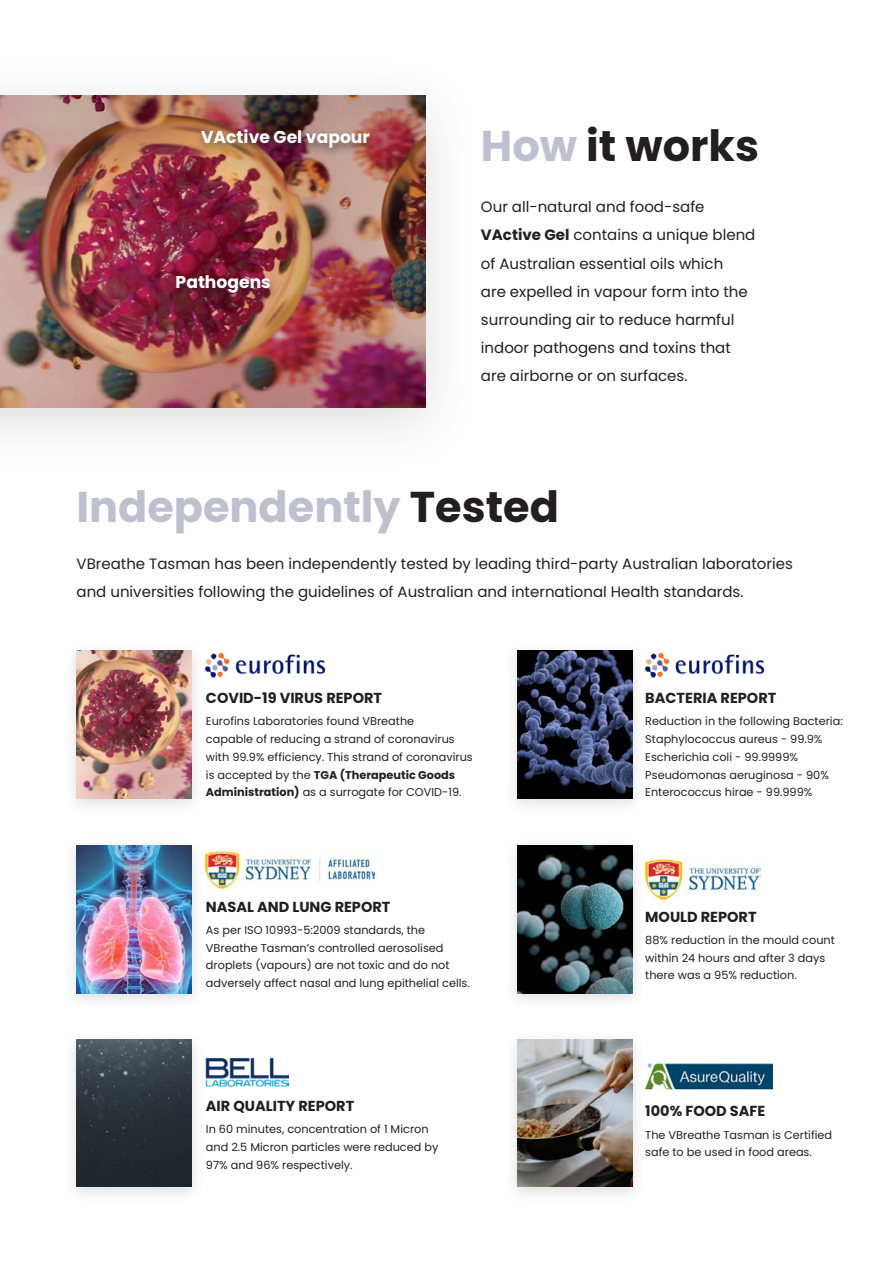
<style>
.page{position:relative;width:893px;height:1263px;background:#fff}
.page>*{position:absolute;margin:0;border:0;box-sizing:border-box;transform-origin:0 0}
.t1{font:700 43.05px "Poppins";color:#bfc0cf}
.t2{font:700 43.05px "Poppins";color:#231f20}
.t3{font:700 17.1px "Poppins";color:#fff}
.t4{font:15px/28.2px "Poppins";color:#231f20}
.t5{font:700 14.55px "Poppins";color:#231f20}
.t6{font:11.25px/17.7px "Poppins";color:#231f20}
.s1{color:#bfc0cf}
.s2{font-weight:700}
.s3{color:#231f20}
</style>
<div class="page">
<div style="left:62px;top:640px;width:143px;height:177px;background:#231f20;opacity:.15"></div>
<img style="left:77px;top:651px;width:114px;height:147px">
<div style="left:62px;top:835px;width:143px;height:176px;background:#231f20;opacity:.15"></div>
<img style="left:77px;top:845px;width:114px;height:148px">
<div style="left:62px;top:1029px;width:143px;height:176px;background:#231f20;opacity:.15"></div>
<img style="left:77px;top:1039px;width:114px;height:148px">
<div style="left:503px;top:640px;width:143px;height:177px;background:#231f20;opacity:.15"></div>
<img style="left:517px;top:651px;width:115px;height:147px">
<div style="left:503px;top:835px;width:143px;height:176px;background:#231f20;opacity:.15"></div>
<img style="left:517px;top:845px;width:115px;height:148px">
<div style="left:503px;top:1029px;width:143px;height:176px;background:#231f20;opacity:.15"></div>
<img style="left:517px;top:1039px;width:115px;height:148px">
<img style="left:206px;top:653px;width:120px;height:25px">
<img style="left:645px;top:653px;width:120px;height:25px">
<img style="left:645px;top:859px;width:115px;height:40px">
<img style="left:206px;top:851px;width:168px;height:37px">
<img style="left:206px;top:1057px;width:83px;height:30px">
<img style="left:645px;top:1063px;width:127px;height:26px">
<div style="left:0;top:51px;width:482px;height:425px;background:#231f20;opacity:.15"></div>
<img style="left:0;top:95px;width:426px;height:313px">
<div style="left:193px;top:125px;width:185px;height:35px;background:#231f20;opacity:.6"></div>
<div style="left:167px;top:271px;width:112px;height:35px;background:#231f20;opacity:.6"></div>
<p class="t3" style="left:201px;top:127px;width:170px">VActive Gel vapour</p>
<p class="t3" style="left:176px;top:272px;width:97px">Pathogens</p>
<p class="t2" style="left:481px;top:121px;width:280px"><span class="s1">How</span> it works</p>
<p class="t4" style="left:481px;top:193px;width:276px">Our all-natural and food-safe <span class="s2">VActive Gel</span> contains a unique blend of Australian essential oils which<br>are expelled in vapour form into the surrounding air to reduce harmful indoor pathogens and toxins that are airborne or on surfaces.</p>
<p class="t1" style="left:77px;top:482px;width:484px">Independently <span class="s3">Tested</span></p>
<p class="t4" style="left:77px;top:549px;width:718px">VBreathe Tasman has been independently tested by leading third-party Australian laboratories and universities following the guidelines of Australian and international Health standards.</p>
<p class="t5" style="left:206px;top:689px;width:178px">COVID-19 VIRUS REPORT</p>
<p class="t6" style="left:206px;top:713px;width:268px">Eurofins Laboratories found VBreathe<br>capable of reducing a strand of coronavirus with 99.9% efficiency. This strand of coronavirus is accepted by the <span class="s2">TGA (Therapeutic Goods Administration)</span> as a surrogate for COVID-19.</p>
<p class="t5" style="left:206px;top:898px;width:186px">NASAL AND LUNG REPORT</p>
<p class="t6" style="left:206px;top:921px;width:265px">As per ISO 10993-5:2009 standards, the VBreathe Tasman’s controlled aerosolised droplets (vapours) are not toxic and do not adversely affect nasal and lung epithelial cells.</p>
<p class="t5" style="left:206px;top:1097px;width:150px">AIR QUALITY REPORT</p>
<p class="t6" style="left:206px;top:1121px;width:234px">In 60 minutes, concentration of 1 Micron and 2.5 Micron particles were reduced by<br>97% and 96% respectively.</p>
<p class="t5" style="left:645px;top:689px;width:133px">BACTERIA REPORT</p>
<p class="t6" style="left:645px;top:713px;width:199px">Reduction in the following Bacteria:</p>
<p class="t6" style="left:645px;top:730px;width:179px">Staphylococcus aureus - 99.9%</p>
<p class="t6" style="left:645px;top:748px;width:154px">Escherichia coli - 99.9999%</p>
<p class="t6" style="left:645px;top:766px;width:185px">Pseudomonas aeruginosa - 90%</p>
<p class="t6" style="left:645px;top:783px;width:169px">Enterococcus hirae - 99.999%</p>
<p class="t5" style="left:645px;top:908px;width:113px">MOULD REPORT</p>
<p class="t6" style="left:645px;top:931px;width:191px">88% reduction in the mould count within 24 hours and after 3 days there was a 95% reduction.</p>
<p class="t5" style="left:645px;top:1103px;width:121px">100% FOOD SAFE</p>
<p class="t6" style="left:645px;top:1126px;width:188px">The VBreathe Tasman is Certified safe to be used in food areas.</p>
</div>
